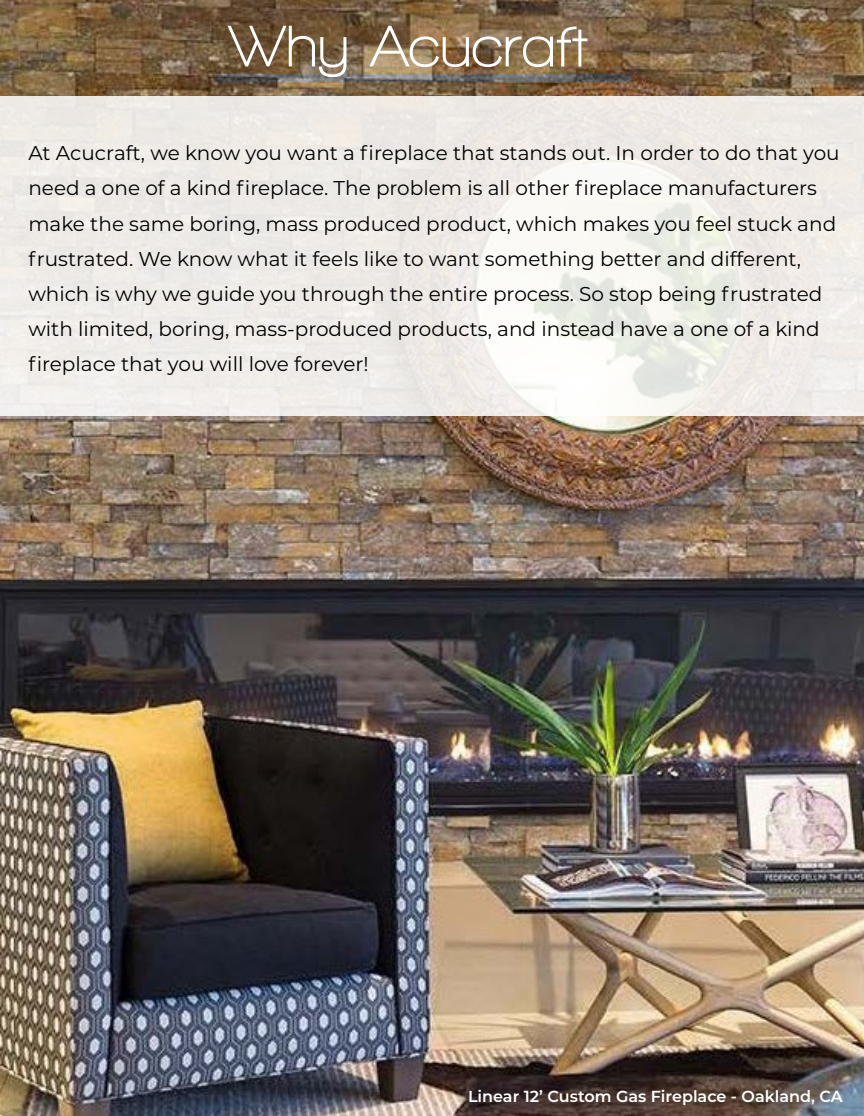
<style>
.page{position:relative;width:864px;height:1116px;background:#fff}
.page>*{position:absolute;margin:0;border:0;box-sizing:border-box;transform-origin:0 0}
.t1{font:700 60px "Walkway";color:#fff}
.t2{font:20px/35.2px "Montserrat";color:#000}
.t3{font:600 16px "Montserrat";color:#fff}
</style>
<div class="page">
<img style="left:0;top:0;width:864px;height:1116px">
<svg style="left:216px;top:74px;width:416px;height:8px;background:#6a6a6a"></svg>
<svg style="left:0;top:96px;width:864px;height:320px;fill:#efebe7"></svg>
<p class="t1" style="left:228px;top:14px;width:361px">Why Acucraft</p>
<p class="t2" style="left:28px;top:135px;width:813px">At Acucraft, we know you want a fireplace that stands out. In order to do that you need a one of a kind fireplace. The problem is all other fireplace manufacturers make the same boring, mass produced product, which makes you feel stuck and frustrated. We know what it feels like to want something better and different, which is why we guide you through the entire process. So stop being frustrated with limited, boring, mass-produced products, and instead have a one of a kind fireplace that you will love forever!</p>
<p class="t3" style="left:468px;top:1085px;width:376px">Linear 12’ Custom Gas Fireplace - Oakland, CA</p>
</div>
